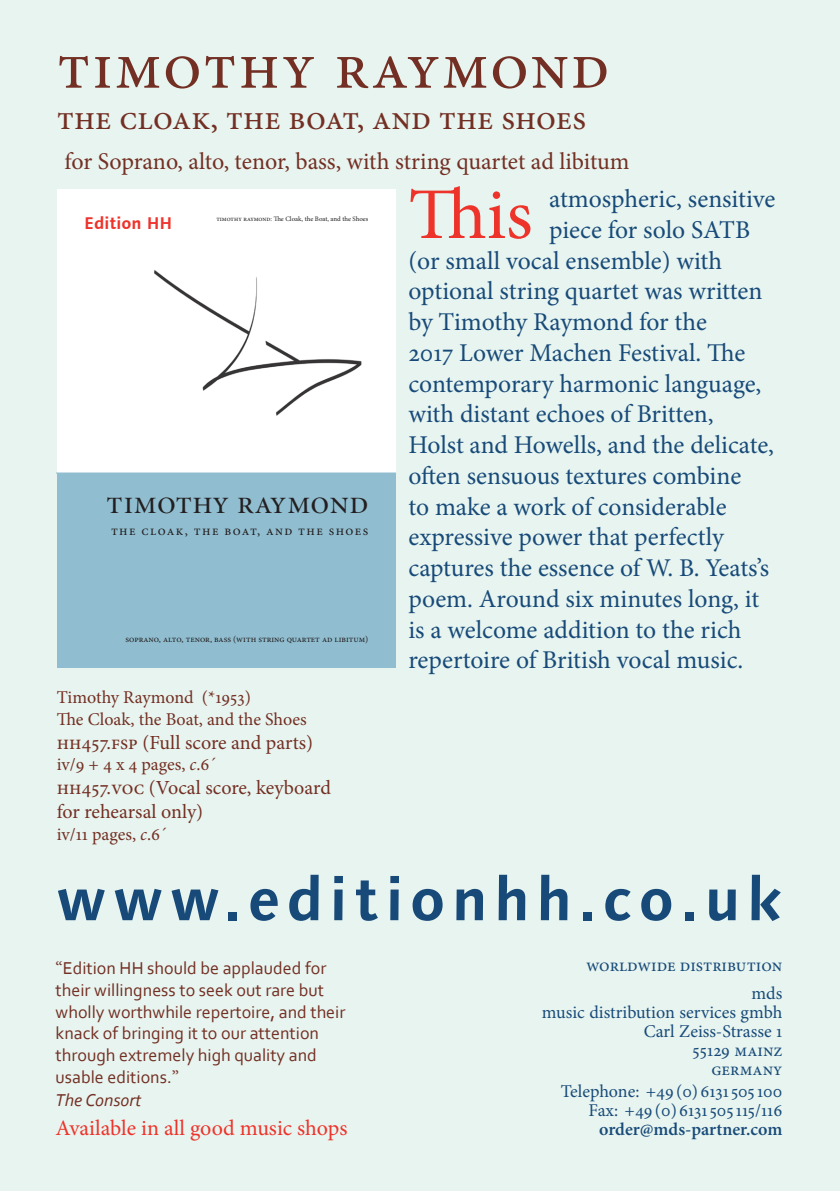
<style>
.page{position:relative;width:840px;height:1191px;background:#fff}
.page>*{position:absolute;margin:0;border:0;box-sizing:border-box;transform-origin:0 0}
.Body_text{font:72.8px "Minion Pro";color:#ee332b}
.t1{font:66px "Minion Pro";letter-spacing:.03em;color:#732f23}
.t2{font:700 60px "Linotype Syntax";letter-spacing:.11em;color:#184a79}
.t3{font:34px "Minion Pro";color:#732f23}
.t4{font:34px "Minion Display Regular SC";color:#231f20}
.Body_text-2{font:25.6px "Minion Pro";letter-spacing:-.005em;color:#184a79}
.t5{font:24px "Minion Pro";letter-spacing:.005em;color:#732f23}
.Body_text-3{font:22px "Minion Pro";letter-spacing:-.005em;color:#ee332b}
.Body_text-4{font:20px/24px "Minion Pro";color:#732f23}
.Review{font:18px/21.6px "Corbel";color:#732f23}
.Body_text-5{font:18px "Minion Pro";color:#184a79}
.Body_text-6{font:18px "Minion Pro";color:#732f23}
.Body_text-7{font:600 18px "Minion Pro";color:#184a79}
.Review-2{font:italic 18px "Corbel";color:#732f23}
.t6{font:700 17px "Linotype Syntax";color:#ee332b}
.t7{font:13.6px "Minion Pro";letter-spacing:.1em;color:#231f20}
.t8{font:9px "Minion Pro";color:#231f20}
.t9{font:6.8px "Minion Pro";color:#231f20}
.s1{font-style:italic}
.s2{font-family:"Minion Pro"}
</style>
<div class="page">
<div style="left:0;top:0;width:839px;height:1191px;background:#e7f4ef"></div>
<div style="left:57px;top:189px;width:338px;height:286px;background:#fff"></div>
<div style="left:57px;top:473px;width:338px;height:194px;background:#90bed0"></div>
<div style="left:85px;top:477px;width:283px;height:100px;background:#90bed0"></div>
<img style="left:154px;top:269px;width:208px;height:147px">
<p class="t1" style="left:57px;top:22px;width:553px">timothy raymond</p>
<p class="t3" style="left:57px;top:95px;width:530px">the cloak, the boat, and the shoes</p>
<p class="t5" style="left:64px;top:146px;width:566px">for Soprano, alto, tenor, bass, with string quartet ad libitum</p>
<p class="t6" style="left:84px;top:213px;width:90px">Edition HH</p>
<p class="t9" style="left:216px;top:215px;width:153px">timothy raymond: The Cloak, the Boat, and the Shoes</p>
<p class="t4" style="left:106px;top:486px;width:263px">timothy raymond</p>
<p class="t7" style="left:111px;top:521px;width:259px">the cloak, the boat, and the shoes</p>
<p class="t8" style="left:125px;top:633px;width:244px">soprano, alto, tenor, bass (with string quartet ad libitum)</p>
<p class="Body_text-6" style="left:57px;top:685px;width:195px">Timothy Raymond (*1953)</p>
<p class="Body_text-6" style="left:57px;top:707px;width:251px">The Cloak, the Boat, and the Shoes</p>
<p class="Body_text-4" style="left:57px;top:730px;width:258px">hh457.fsp (Full score and parts)</p>
<p class="Body_text-6" style="left:57px;top:752px;width:161px">iv/9 + 4 x 4 pages, <span class="s1">c</span>.6´</p>
<p class="Body_text-4" style="left:57px;top:776px;width:275px">hh457.voc (Vocal score, keyboard for rehearsal only)</p>
<p class="Body_text-6" style="left:57px;top:822px;width:112px">iv/11 pages, <span class="s1">c</span>.6´</p>
<p class="Body_text" style="left:408px;top:166px;width:126px">This</p>
<p class="Body_text-2" style="left:549px;top:182px;width:227px">atmospheric, sensitive</p>
<p class="Body_text-2" style="left:549px;top:213px;width:202px">piece for solo SATB</p>
<p class="Body_text-2" style="left:408px;top:243px;width:315px">(or small vocal ensemble) with</p>
<p class="Body_text-2" style="left:408px;top:274px;width:355px">optional string quartet was written</p>
<p class="Body_text-2" style="left:408px;top:305px;width:300px">by Timothy Raymond for the</p>
<p class="Body_text-2" style="left:408px;top:335px;width:338px">2017 Lower Machen Festival. The</p>
<p class="Body_text-2" style="left:408px;top:366px;width:354px">contemporary harmonic language,</p>
<p class="Body_text-2" style="left:408px;top:397px;width:307px">with distant echoes of Britten,</p>
<p class="Body_text-2" style="left:408px;top:428px;width:367px">Holst and Howells, and the delicate,</p>
<p class="Body_text-2" style="left:408px;top:458px;width:334px">often sensuous textures combine</p>
<p class="Body_text-2" style="left:408px;top:489px;width:319px">to make a work of considerable</p>
<p class="Body_text-2" style="left:408px;top:520px;width:317px">expressive power that perfectly</p>
<p class="Body_text-2" style="left:408px;top:551px;width:362px">captures the essence of W. B. Yeats’s</p>
<p class="Body_text-2" style="left:408px;top:581px;width:352px">poem. Around six minutes long, it</p>
<p class="Body_text-2" style="left:408px;top:612px;width:334px">is a welcome addition to the rich</p>
<p class="Body_text-2" style="left:408px;top:643px;width:336px">repertoire of British vocal music.</p>
<p class="t2" style="left:56px;top:862px;width:726px">www.editionhh.co.uk</p>
<p class="Review" style="left:56px;top:957px;width:291px"><span class="s2">“</span>Edition HH should be applauded for their willingness to seek out rare but wholly worthwhile repertoire, and their knack of bringing it to our attention through extremely high quality and usable editions.<span class="s2">”</span></p>
<p class="Review-2" style="left:56px;top:1089px;width:87px">The Consort</p>
<p class="Body_text-3" style="left:56px;top:1112px;width:293px">Available in all good music shops</p>
<p class="Body_text-5" style="left:586px;top:953px;width:198px">worldwide distribution</p>
<p class="Body_text-5" style="left:751px;top:981px;width:32px">mds</p>
<p class="Body_text-5" style="left:541px;top:1000px;width:242px">music distribution services gmbh</p>
<p class="Body_text-5" style="left:643px;top:1019px;width:140px">Carl Zeiss-Strasse 1</p>
<p class="Body_text-5" style="left:692px;top:1038px;width:91px">55129 mainz</p>
<p class="Body_text-5" style="left:711px;top:1057px;width:72px">germany</p>
<p class="Body_text-5" style="left:560px;top:1078px;width:223px">Telephone: +49 (0) 6131 505 100</p>
<p class="Body_text-5" style="left:588px;top:1097px;width:195px">Fax: +49 (0) 6131 505 115/116</p>
<p class="Body_text-7" style="left:599px;top:1116px;width:184px">order@mds-partner.com</p>
</div>
